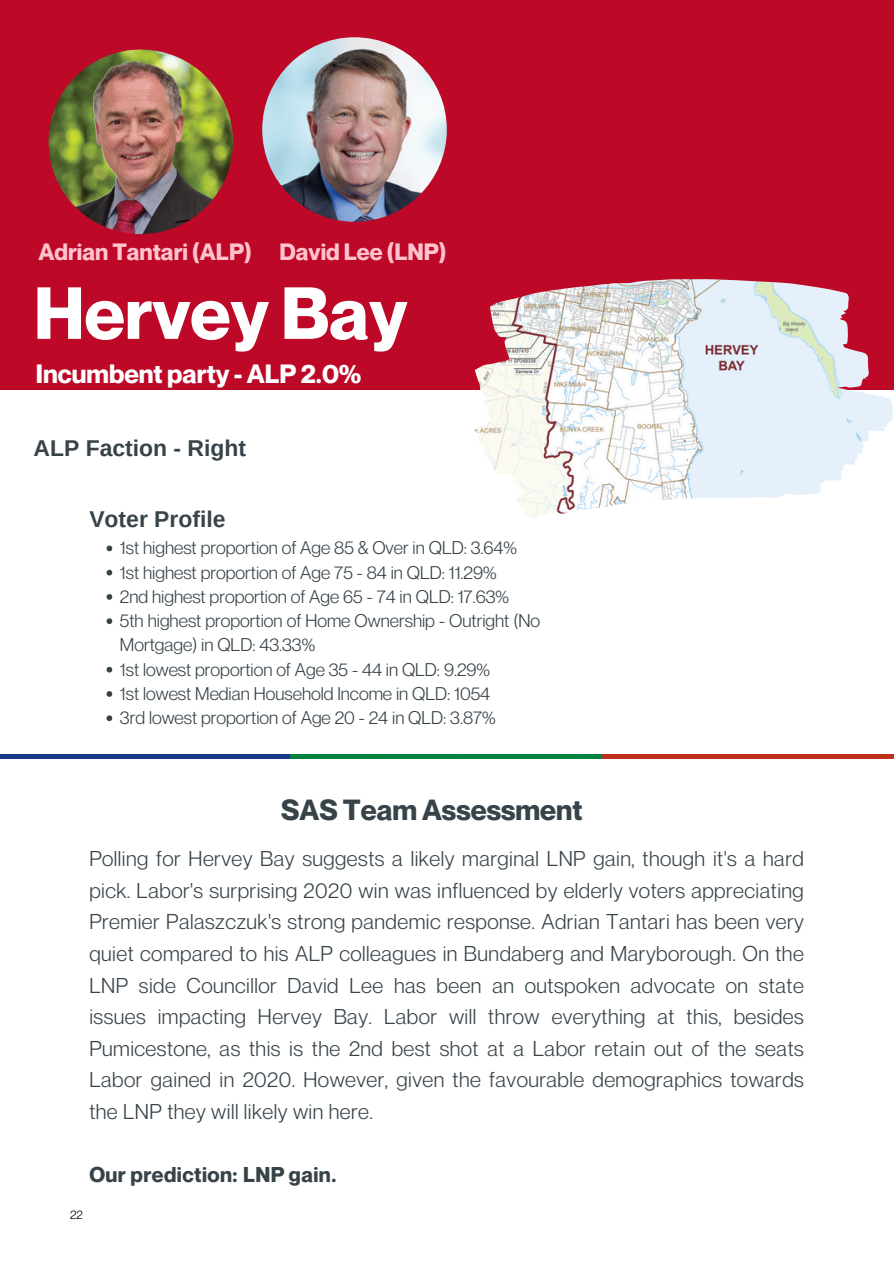
<style>
.page{position:relative;width:894px;height:1264px;background:#fff}
.page>*{position:absolute;margin:0;border:0;box-sizing:border-box;transform-origin:0 0}
.t1{font:700 72px "Neue Montreal";color:#fff}
.t2{font:700 28.5px "Neue Montreal";color:#374349}
.t3{font:700 25.95px "Neue Montreal";color:#fff}
.t4{font:700 23.1px "Neue Montreal";color:#ffc3cd}
.t5{font:700 22.95px "Arimo";color:#374349}
.t6{font:21px/31.5px "Neue Montreal";letter-spacing:.02em;color:#374349;text-align:justify}
.t7{font:700 21px "Neue Montreal";letter-spacing:.02em;color:#374349}
.t8{font:18px/24.3px "Neue Montreal";color:#374349}
.t9{font:12px "Neue Montreal";color:#000}
</style>
<div class="page">
<div style="left:0;top:0;width:893px;height:390px;background:#bd0828"></div>
<img style="left:48px;top:50px;width:185px;height:184px;border-radius:50%">
<img style="left:262px;top:37px;width:184px;height:185px;border-radius:50%">
<img style="left:474px;top:279px;width:418px;height:240px">
<img style="left:0;top:754px;width:893px;height:4px">
<svg style="left:106px;top:545px;width:6px;height:6px"></svg>
<svg style="left:106px;top:570px;width:6px;height:5px"></svg>
<svg style="left:106px;top:594px;width:6px;height:5px"></svg>
<svg style="left:106px;top:618px;width:6px;height:6px"></svg>
<svg style="left:106px;top:667px;width:6px;height:5px"></svg>
<svg style="left:106px;top:691px;width:6px;height:6px"></svg>
<svg style="left:106px;top:715px;width:6px;height:6px"></svg>
<p class="t4" style="left:38px;top:237px;width:215px">Adrian Tantari (ALP)</p>
<h2 class="t4" style="left:279px;top:237px;width:169px">David Lee (LNP)</h2>
<h1 class="t1" style="left:34px;top:269px;width:375px">Hervey Bay</h1>
<h4 class="t3" style="left:36px;top:358px;width:327px">Incumbent party - ALP 2.0%</h4>
<p class="t5" style="left:34px;top:435px;width:214px">ALP Faction - Right</p>
<p class="t5" style="left:89px;top:506px;width:138px">Voter Profile</p>
<p class="t8" style="left:120px;top:535px;width:398px">1st highest proportion of Age 85 &amp; Over in QLD: 3.64%</p>
<h2 class="t8" style="left:120px;top:559px;width:378px">1st highest proportion of Age 75 - 84 in QLD: 11.29%</h2>
<h3 class="t8" style="left:120px;top:584px;width:390px">2nd highest proportion of Age 65 - 74 in QLD: 17.63%</h3>
<h3 class="t8" style="left:120px;top:608px;width:421px">5th highest proportion of Home Ownership - Outright (No<br>Mortgage) in QLD: 43.33%</h3>
<p class="t8" style="left:120px;top:656px;width:371px">1st lowest proportion of Age 35 - 44 in QLD: 9.29%</p>
<p class="t8" style="left:120px;top:681px;width:372px">1st lowest Median Household Income in QLD: 1054</p>
<p class="t8" style="left:120px;top:705px;width:377px">3rd lowest proportion of Age 20 - 24 in QLD: 3.87%</p>
<p class="t2" style="left:281px;top:792px;width:302px">SAS Team Assessment</p>
<p class="t6" style="left:89px;top:842px;width:715px">Polling for Hervey Bay suggests a likely marginal LNP gain, though it's a hard pick. Labor's surprising 2020 win was influenced by elderly voters appreciating Premier Palaszczuk's strong pandemic response. Adrian Tantari has been very quiet compared to his ALP colleagues in Bundaberg and Maryborough. On the LNP side Councillor David Lee has been an outspoken advocate on state issues impacting Hervey Bay. Labor will throw everything at this, besides Pumicestone, as this is the 2nd best shot at a Labor retain out of the seats Labor gained in 2020. However, given the favourable demographics towards the LNP they will likely win here.</p>
<p class="t7" style="left:89px;top:1161px;width:248px">Our prediction: LNP gain.</p>
<h3 class="t9" style="left:70px;top:1207px;width:14px">22</h3>
</div>
